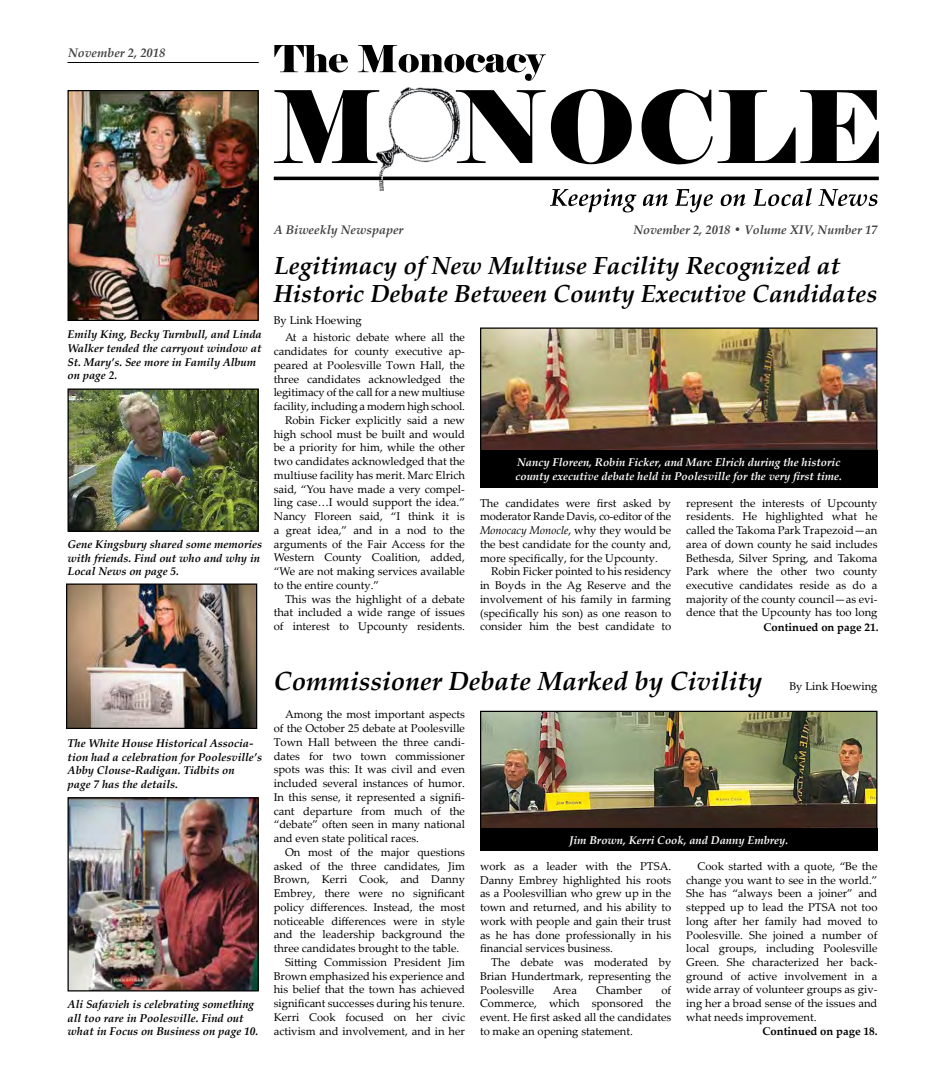
<style>
.page{position:relative;width:945px;height:1080px;background:#fff}
.page>*{position:absolute;margin:0;border:0;box-sizing:border-box;transform-origin:0 0}
.t1{font:italic 700 26.25px "Palatino Linotype";color:#000}
.t2{font:italic 700 24.75px/27.5px "Palatino Linotype";color:#000}
.t3{font:italic 700 12.5px "Palatino Linotype";color:#414042}
.t4{font:11.25px/13.8px "Palatino Linotype";color:#000;text-align:justify}
.t5{font:italic 700 11.25px/13.8px "Palatino Linotype";color:#000}
.t6{font:italic 700 11.25px/13.8px "Palatino Linotype";color:#fff}
.t7{font:700 11.25px "Palatino Linotype";color:#000}
.s1{font-style:italic}
</style>
<div class="page">
<hr style="left:68px;top:62px;width:191px;height:1px;background:#000">
<img style="left:362px;top:87px;width:104px;height:104px">
<svg style="left:274px;top:90px;width:105px;height:73px"></svg>
<svg style="left:456px;top:89px;width:176px;height:75px"></svg>
<svg style="left:642px;top:89px;width:237px;height:75px"></svg>
<hr style="left:383px;top:177px;width:496px;height:3px;background:#000">
<hr style="left:274px;top:177px;width:107px;height:3px;background:#000">
<svg style="left:550px;top:189px;width:86px;height:23px"></svg>
<svg style="left:643px;top:194px;width:25px;height:12px"></svg>
<svg style="left:675px;top:189px;width:38px;height:23px"></svg>
<svg style="left:721px;top:194px;width:24px;height:12px"></svg>
<svg style="left:753px;top:188px;width:59px;height:18px"></svg>
<svg style="left:818px;top:189px;width:59px;height:17px"></svg>
<svg style="left:274px;top:45px;width:74px;height:27px"></svg>
<svg style="left:358px;top:45px;width:188px;height:36px"></svg>
<img style="left:70px;top:92px;width:187px;height:227px">
<div style="left:68px;top:90px;width:191px;height:231px;border:1px solid #000"></div>
<img style="left:68px;top:586px;width:187px;height:141px">
<div style="left:66px;top:584px;width:191px;height:145px;border:1px solid #000"></div>
<img style="left:70px;top:390px;width:187px;height:140px">
<div style="left:68px;top:388px;width:191px;height:144px;border:1px solid #000"></div>
<img style="left:482px;top:330px;width:394px;height:120px">
<div style="left:480px;top:328px;width:398px;height:142px;border:1px solid #000"></div>
<div style="left:480px;top:450px;width:398px;height:38px;background:#000"></div>
<img style="left:482px;top:713px;width:394px;height:116px">
<div style="left:480px;top:711px;width:398px;height:120px;border:1px solid #000"></div>
<div style="left:480px;top:829px;width:398px;height:22px;background:#000"></div>
<img style="left:70px;top:799px;width:187px;height:190px">
<div style="left:68px;top:797px;width:191px;height:194px;border:1px solid #000"></div>
<p class="t3" style="left:68px;top:44px;width:99px">November 2, 2018</p>
<p class="t5" style="left:68px;top:327px;width:196px">Emily King, Becky Turnbull, and Linda<br>Walker tended the carryout window at<br>St. Mary’s. See more in Family Album on page 2.</p>
<p class="t5" style="left:68px;top:537px;width:196px">Gene Kingsbury shared some memories with friends. Find out who and why in<br>Local News on page 5.</p>
<p class="t3" style="left:274px;top:221px;width:131px">A Biweekly Newspaper</p>
<p class="t3" style="left:633px;top:221px;width:246px">November 2, 2018 • Volume XIV, Number 17</p>
<h2 class="t2" style="left:274px;top:251px;width:605px">Legitimacy of New Multiuse Facility Recognized at<br>Historic Debate Between County Executive Candidates</h2>
<p class="t4" style="left:285px;top:311px;width:181px;line-height:17.5px;text-indent:-11px">By Link Hoewing<br>At a historic debate where all the</p>
<p class="t4" style="left:274px;top:344px;width:193px">candidates for county executive ap-</p>
<p class="t4" style="left:274px;top:358px;width:193px">peared at Poolesville Town Hall, the</p>
<p class="t4" style="left:274px;top:372px;width:193px">three candidates acknowledged the</p>
<p class="t4" style="left:274px;top:385px;width:193px">legitimacy of the call for a new multiuse</p>
<p class="t4" style="left:274px;top:399px;width:193px">facility, including a modern high school.</p>
<p class="t4" style="left:285px;top:413px;width:181px">Robin Ficker explicitly said a new</p>
<p class="t4" style="left:274px;top:427px;width:193px">high school must be built and would</p>
<p class="t4" style="left:274px;top:440px;width:193px">be a priority for him, while the other</p>
<p class="t4" style="left:274px;top:454px;width:193px">two candidates acknowledged that the</p>
<p class="t4" style="left:274px;top:468px;width:193px">multiuse facility has merit. Marc Elrich</p>
<p class="t4" style="left:274px;top:482px;width:193px">said, “You have made a very compel-</p>
<p class="t4" style="left:274px;top:495px;width:193px">ling case…I would support the idea.”</p>
<p class="t4" style="left:274px;top:509px;width:193px">Nancy Floreen said, “I think it is</p>
<p class="t4" style="left:274px;top:523px;width:193px">a great idea,” and in a nod to the</p>
<p class="t4" style="left:274px;top:537px;width:193px">arguments of the Fair Access for the</p>
<p class="t4" style="left:274px;top:550px;width:193px">Western County Coalition, added,</p>
<p class="t4" style="left:274px;top:564px;width:193px">“We are not making services available</p>
<p class="t4" style="left:274px;top:578px;width:107px">to the entire county.”</p>
<p class="t4" style="left:285px;top:592px;width:181px">This was the highlight of a debate</p>
<p class="t4" style="left:274px;top:605px;width:193px">that included a wide range of issues</p>
<p class="t4" style="left:274px;top:619px;width:193px">of interest to Upcounty residents.</p>
<p class="t6" style="left:515px;top:455px;width:328px">Nancy Floreen, Robin Ficker, and Marc Elrich during the historic county executive debate held in Poolesville for the very first time.</p>
<p class="t4" style="left:480px;top:495px;width:193px">The candidates were first asked by moderator Rande Davis, co-editor of the <span class="s1">Monocacy Monocle</span>, why they would be the best candidate for the county and, more specifically, for the Upcounty.</p>
<p class="t4" style="left:480px;top:564px;width:193px;text-indent:11px">Robin Ficker pointed to his residency in Boyds in the Ag Reserve and the involvement of his family in farming (specifically his son) as one reason to consider him the best candidate to</p>
<p class="t4" style="left:686px;top:495px;width:193px">represent the interests of Upcounty residents. He highlighted what he called the Takoma Park Trapezoid—an area of down county he said includes Bethesda, Silver Spring, and Takoma Park where the other two county executive candidates reside as do a majority of the county council—as evi&shy;dence that the Upcounty has too long</p>
<p class="t7" style="left:764px;top:619px;width:116px">Continued on page 21.</p>
<p class="t5" style="left:68px;top:736px;width:196px">The White House Historical Associa&shy;tion had a celebration for Poolesville’s Abby Clouse-Radigan. Tidbits on<br>page 7 has the details.</p>
<p class="t5" style="left:68px;top:997px;width:192px">Ali Safavieh is celebrating something all too rare in Poolesville. Find out what in Focus on Business on page 10.</p>
<h1 class="t1" style="left:274px;top:663px;width:490px">Commissioner Debate Marked by Civility</h1>
<p class="t4" style="left:789px;top:679px;width:90px">By Link Hoewing</p>
<p class="t4" style="left:274px;top:707px;width:193px;text-indent:11px">Among the most important aspects of the October 25 debate at Poolesville Town Hall between the three candi&shy;dates for two town commissioner spots was this: It was civil and even included several instances of humor.<br>In this sense, it represented a signifi&shy;cant departure from much of the “debate” often seen in many national and even state political races.</p>
<p class="t4" style="left:285px;top:845px;width:182px">On most of the major questions</p>
<p class="t4" style="left:274px;top:859px;width:193px">asked of the three candidates, Jim</p>
<p class="t4" style="left:274px;top:872px;width:193px">Brown, Kerri Cook, and Danny</p>
<p class="t4" style="left:274px;top:886px;width:193px">Embrey, there were no significant</p>
<p class="t4" style="left:274px;top:900px;width:193px">policy differences. Instead, the most</p>
<p class="t4" style="left:274px;top:914px;width:193px">noticeable differences were in style</p>
<p class="t4" style="left:274px;top:927px;width:193px">and the leadership background the</p>
<p class="t4" style="left:274px;top:941px;width:187px">three candidates brought to the table.</p>
<p class="t4" style="left:285px;top:955px;width:182px">Sitting Commission President Jim</p>
<p class="t4" style="left:274px;top:968px;width:193px">Brown emphasized his experience and</p>
<p class="t4" style="left:274px;top:982px;width:193px">his belief that the town has achieved</p>
<p class="t4" style="left:274px;top:996px;width:193px">significant successes during his tenure.</p>
<p class="t4" style="left:274px;top:1010px;width:193px">Kerri Cook focused on her civic</p>
<p class="t4" style="left:274px;top:1023px;width:193px">activism and involvement, and in her</p>
<p class="t6" style="left:569px;top:833px;width:221px">Jim Brown, Kerri Cook, and Danny Embrey.</p>
<p class="t4" style="left:480px;top:859px;width:193px">work as a leader with the PTSA.<br>Danny Embrey highlighted his roots as a Poolesvillian who grew up in the town and returned, and his ability to work with people and gain their trust as he has done professionally in his financial services business.</p>
<p class="t4" style="left:480px;top:955px;width:193px;text-indent:11px">The debate was moderated by Brian Hundertmark, representing the Poolesville</p>
<p class="t4" style="left:553px;top:983px;width:26px">Area</p>
<p class="t4" style="left:596px;top:983px;width:48px">Chamber</p>
<p class="t4" style="left:480px;top:983px;width:193px;text-indent:181px">of Commerce, which sponsored the event. He first asked all the candidates to make an opening statement.</p>
<p class="t4" style="left:686px;top:859px;width:193px;text-indent:11px">Cook started with a quote, “Be the change you want to see in the world.” She has “always been a joiner” and stepped up to lead the PTSA not too long after her family had moved to Poolesville. She joined a number of local groups, including Poolesville Green. She characterized her back&shy;ground of active involvement in a wide array of volunteer groups as giv&shy;ing her a broad sense of the issues and what needs improvement.</p>
<p class="t7" style="left:763px;top:1023px;width:116px">Continued on page 18.</p>
</div>
